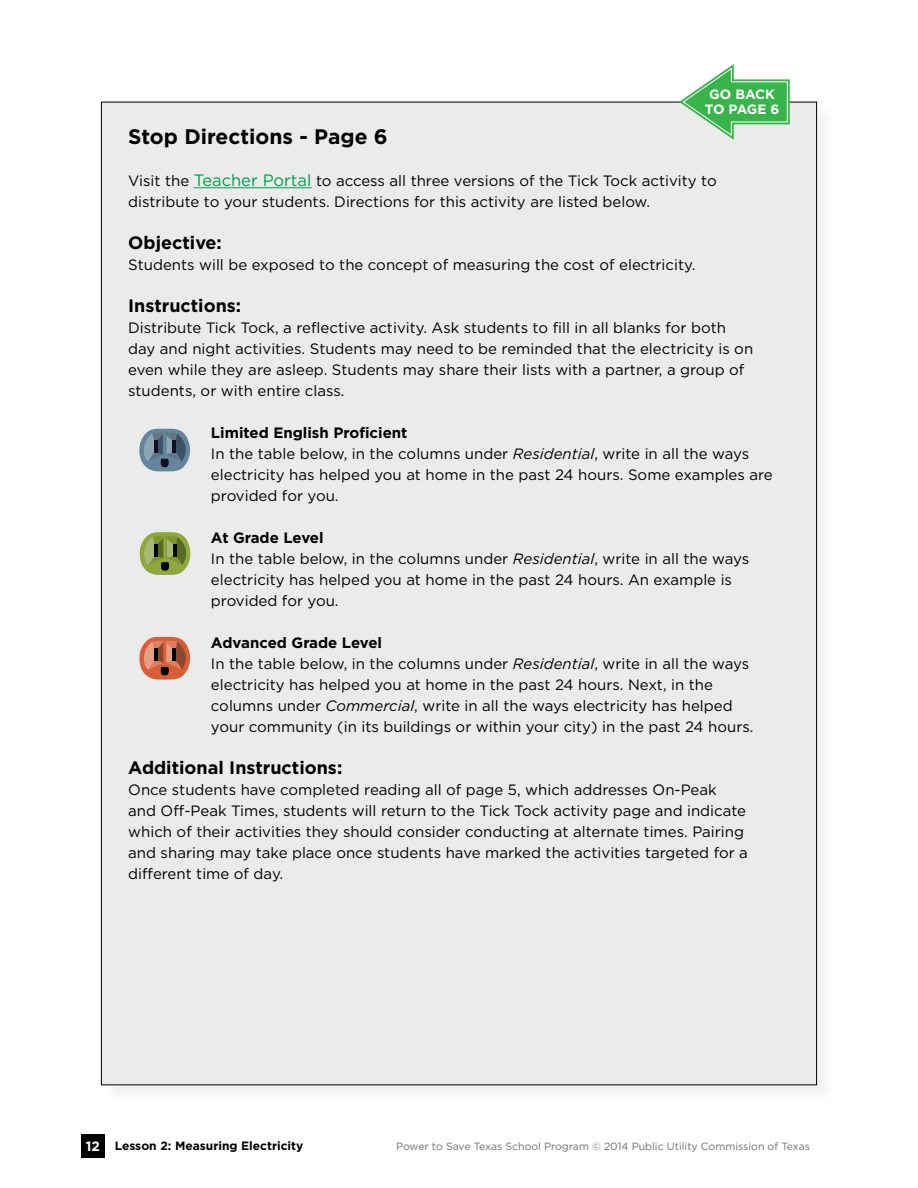
<style>
.page{position:relative;width:918px;height:1188px;background:#fff}
.page>*{position:absolute;margin:0;border:0;box-sizing:border-box;transform-origin:0 0}
.t1{font:700 21px "Gotham";color:#000}
.t2{font:700 18px "Gotham";color:#000}
.t3{font:15px/21px "Gotham";color:#000}
.t4{font:700 13.5px/15px "Gotham";letter-spacing:-.015em;color:#fff;text-align:center}
.t5{font:700 12px "Gotham";color:#000}
.t6{font:10.5px "Gotham";color:#6d6e71}
.s1{font-size:16.5px;color:#009f48}
.s2{font-weight:700}
.s3{font-style:italic}
.s4{font-size:13.5px;color:#fff}
</style>
<div class="page">
<div style="left:103px;top:104px;width:733px;height:999px;background:#f7f7f7"></div>
<div style="left:101px;top:102px;width:716px;height:983px;background:#ebebec"></div>
<svg style="left:675px;top:64px;width:117px;height:76px"></svg>
<hr style="left:194px;top:188px;width:118px;height:1px;background:#009f48">
<svg style="left:139px;top:429px;width:52px;height:42px;background:#778ea0"></svg>
<hr style="left:154px;top:440px;width:4px;height:13px;background:#130f1d">
<hr style="left:172px;top:440px;width:4px;height:13px;background:#130f1d">
<svg style="left:139px;top:532px;width:52px;height:43px;background:#8f9f59"></svg>
<svg style="left:139px;top:637px;width:52px;height:43px"></svg>
<hr style="left:154px;top:648px;width:4px;height:13px;background:#000">
<hr style="left:172px;top:648px;width:4px;height:13px;background:#000">
<div style="left:81px;top:1134px;width:24px;height:24px;background:#000"></div>
<p class="t4" style="left:705px;top:86px;width:76px">GO BACK<br>TO PAGE 6</p>
<h1 class="t1" style="left:128px;top:124px;width:261px">Stop Directions - Page 6</h1>
<p class="t3" style="left:128px;top:170px;width:590px">Visit the <span class="s1">Teacher Portal</span> to access all three versions of the Tick Tock activity to distribute to your students. Directions for this activity are listed below.</p>
<p class="t2" style="left:128px;top:232px;width:95px">Objective:</p>
<p class="t3" style="left:128px;top:254px;width:569px">Students will be exposed to the concept of measuring the cost of electricity.</p>
<p class="t2" style="left:128px;top:295px;width:115px">Instructions:</p>
<p class="t3" style="left:128px;top:317px;width:626px">Distribute Tick Tock, a reflective activity. Ask students to fill in all blanks for both day and night activities. Students may need to be reminded that the electricity is on even while they are asleep. Students may share their lists with a partner, a group of students, or with entire class.</p>
<p class="t3" style="left:211px;top:422px;width:563px"><span class="s2">Limited English Proficient<br></span>In the table below, in the columns under <span class="s3">Residential</span>, write in all the ways electricity has helped you at home in the past 24 hours. Some examples are provided for you.</p>
<p class="t3" style="left:211px;top:527px;width:540px"><span class="s2">At Grade Level<br></span>In the table below, in the columns under <span class="s3">Residential</span>, write in all the ways electricity has helped you at home in the past 24 hours. An example is provided for you.</p>
<p class="t3" style="left:211px;top:632px;width:544px"><span class="s2">Advanced Grade Level<br></span>In the table below, in the columns under <span class="s3">Residential</span>, write in all the ways electricity has helped you at home in the past 24 hours. Next, in the columns under <span class="s3">Commercial</span>, write in all the ways electricity has helped your community (in its buildings or within your city) in the past 24 hours.</p>
<p class="t2" style="left:128px;top:757px;width:216px">Additional Instructions:</p>
<p class="t3" style="left:128px;top:779px;width:621px">Once students have completed reading all of page 5, which addresses On-Peak and Off-Peak Times, students will return to the Tick Tock activity page and indicate which of their activities they should consider conducting at alternate times. Pairing and sharing may take place once students have marked the activities targeted for a different time of day.</p>
<p class="t5" style="left:86px;top:1139px;width:219px"><span class="s4">12</span> Lesson 2: Measuring Electricity</p>
<p class="t6" style="left:396px;top:1140px;width:415px">Power to Save Texas School Program © 2014 Public Utility Commission of Texas</p>
</div>
